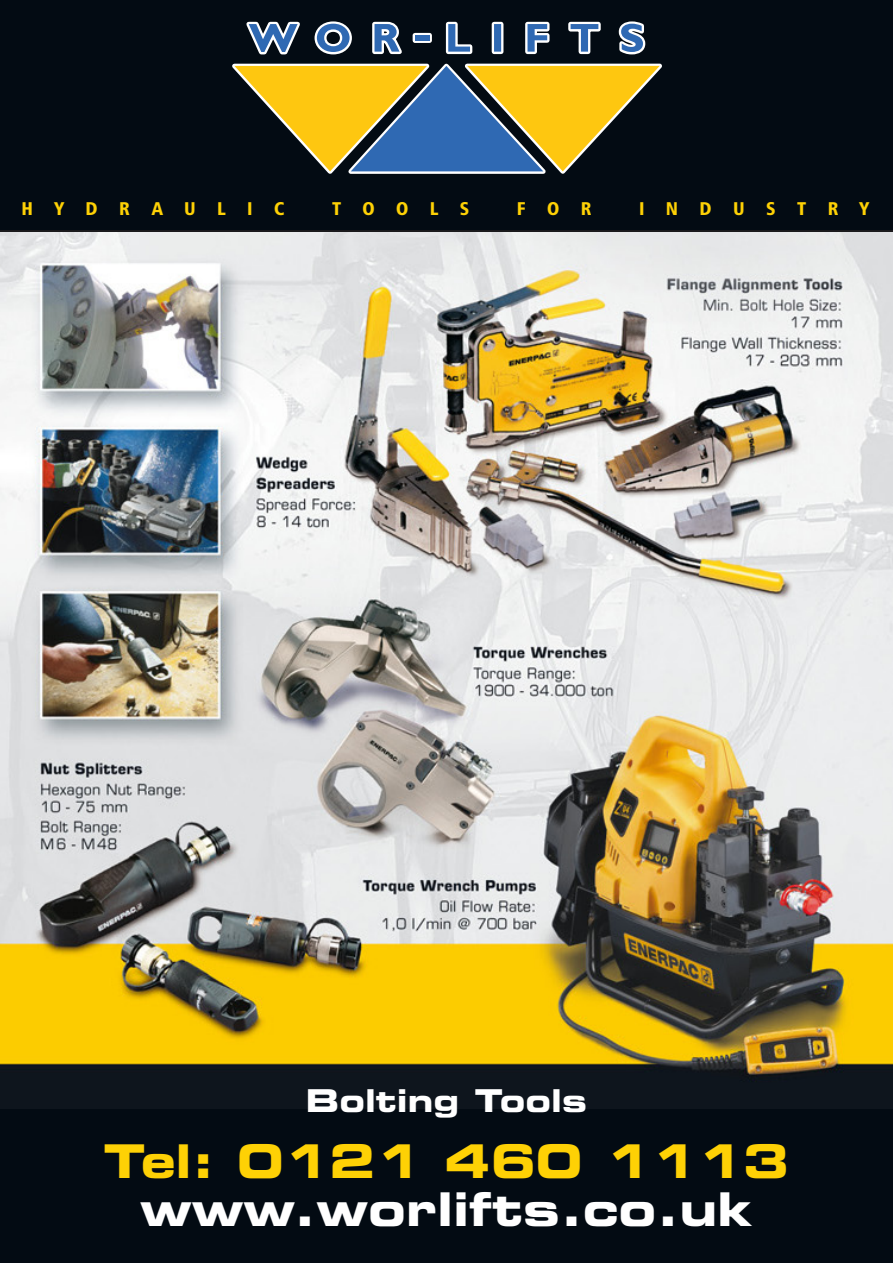
<style>
.page{position:relative;width:893px;height:1263px;background:#fff}
.page>*{position:absolute;margin:0;border:0;box-sizing:border-box;transform-origin:0 0}
.t1{font:46.5px "Eurostile Bold Extended Two";color:#fff}
.t2{font:46.5px "Eurostile Bold Extended Two";color:#fed105}
.t3{font:31.5px "Eurostile Bold Extended Two";color:#fff}
.t4{font:18.45px "Humanist 777 BT Black Condensed B";letter-spacing:1.16em;color:#fed105}
</style>
<div class="page">
<img style="left:0;top:232px;width:893px;height:878px">
<div style="left:0;top:1110px;width:893px;height:153px;background:#030b13"></div>
<div style="left:0;top:0;width:893px;height:232px;background:#030b13"></div>
<svg style="left:228px;top:19px;width:442px;height:159px"></svg>
<div style="left:415px;top:35px;width:15px;height:6px;background:#2f69b3"></div>
<p class="t4" style="left:22px;top:197px;width:264px">HYDRAULIC</p>
<p class="t4" style="left:332px;top:197px;width:139px">TOOLS</p>
<p class="t4" style="left:517px;top:197px;width:76px">FOR</p>
<p class="t4" style="left:639px;top:197px;width:232px">INDUSTRY</p>
<p class="t3" style="left:306px;top:1078px;width:283px">Bolting Tools</p>
<p class="t2" style="left:104px;top:1128px;width:686px">Tel: 0121 460 1113</p>
<p class="t1" style="left:140px;top:1176px;width:614px">www.worlifts.co.uk</p>
</div>
